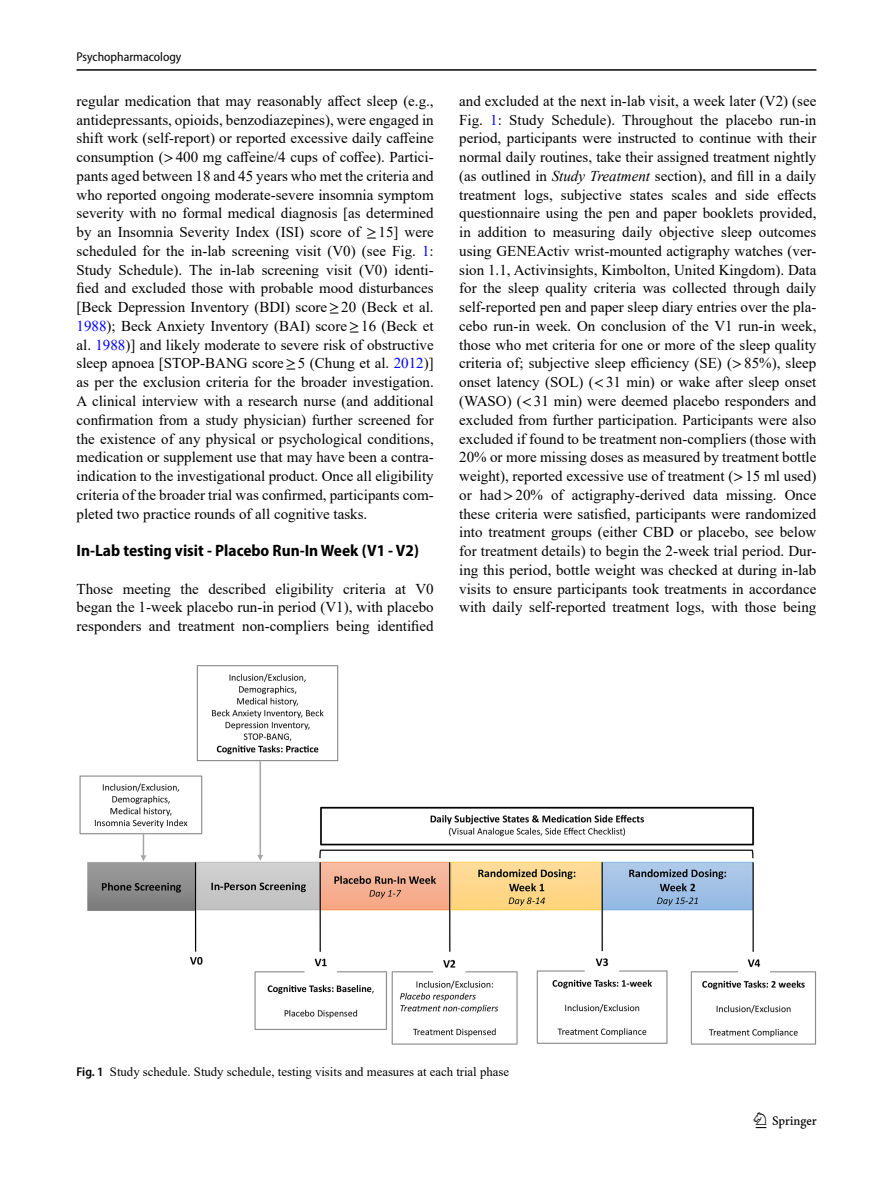
<style>
.page{position:relative;width:893px;height:1187px;background:#fff}
.page>*{position:absolute;margin:0;border:0;box-sizing:border-box;transform-origin:0 0}
.t1{font:22.5px "Springnew";color:#000}
.Head_2{font:700 semi-condensed 16.5px "Myriad Pro";color:#000}
.Body_Text{font:15px/18.8px "Times New Roman";color:#000;text-align:justify}
.Figure_Caption{font:12.75px "Times New Roman";color:#000}
.t2{font:semi-condensed 12.75px "Myriad Pro";color:#000}
.s1{font-family:"STIX"}
.s2{color:#00f}
.s3{font-style:italic}
.s4{font-family:"Myriad Pro";font-weight:600;font-stretch:semi-condensed}
</style>
<div class="page">
<hr style="left:77px;top:69px;width:739px;height:2px;background:#000">
<img style="left:79px;top:665px;width:737px;height:380px">
<p class="t2" style="left:77px;top:49px;width:106px">Psychopharmacology</p>
<p class="Body_Text" style="left:77px;top:91px;width:359px">regular medication that may reasonably affect sleep (e.g., antidepressants, opioids, benzodiazepines), were engaged in shift work (self-report) or reported excessive daily caffeine consumption (<span class="s1">&gt;</span>400 mg caffeine/4 cups of coffee). Partici&shy;pants aged between 18 and 45 years who met the criteria and who reported ongoing moderate-severe insomnia symptom severity with no formal medical diagnosis [as determined by an Insomnia Severity Index (ISI) score of <span class="s1">≥</span>15] were scheduled for the in-lab screening visit (V0) (see Fig. <span class="s2">1</span>:<br>Study Schedule). The in-lab screening visit (V0) identi&shy;fied and excluded those with probable mood disturbances [Beck Depression Inventory (BDI) score<span class="s1">≥</span>20 (Beck et al.<br><span class="s2">1988</span>); Beck Anxiety Inventory (BAI) score<span class="s1">≥</span>16 (Beck et al. <span class="s2">1988</span>)] and likely moderate to severe risk of obstructive sleep apnoea [STOP-BANG score<span class="s1">≥</span>5 (Chung et al. <span class="s2">2012</span>)] as per the exclusion criteria for the broader investigation.<br>A clinical interview with a research nurse (and additional confirmation from a study physician) further screened for the existence of any physical or psychological conditions, medication or supplement use that may have been a contra&shy;indication to the investigational product. Once all eligibility criteria of the broader trial was confirmed, participants com&shy;pleted two practice rounds of all cognitive tasks.</p>
<p class="Head_2" style="left:77px;top:540px;width:344px">In-Lab testing visit - Placebo Run-In Week (V1 - V2)</p>
<p class="Body_Text" style="left:77px;top:578px;width:359px">Those meeting the described eligibility criteria at V0 began the 1-week placebo run-in period (V1), with placebo responders and treatment non-compliers being identified</p>
<p class="Body_Text" style="left:459px;top:91px;width:359px">and excluded at the next in-lab visit, a week later (V2) (see Fig. <span class="s2">1</span>: Study Schedule). Throughout the placebo run-in period, participants were instructed to continue with their normal daily routines, take their assigned treatment nightly (as outlined in <span class="s3">Study Treatment</span> section), and fill in a daily treatment logs, subjective states scales and side effects questionnaire using the pen and paper booklets provided, in addition to measuring daily objective sleep outcomes using GENEActiv wrist-mounted actigraphy watches (ver&shy;sion 1.1, Activinsights, Kimbolton, United Kingdom). Data for the sleep quality criteria was collected through daily self-reported pen and paper sleep diary entries over the pla&shy;cebo run-in week. On conclusion of the V1 run-in week, those who met criteria for one or more of the sleep quality criteria of; subjective sleep efficiency (SE) (<span class="s1">&gt;</span>85%), sleep onset latency (SOL) (<span class="s1">&lt;</span>31 min) or wake after sleep onset (WASO) (<span class="s1">&lt;</span>31 min) were deemed placebo responders and excluded from further participation. Participants were also excluded if found to be treatment non-compliers (those with 20% or more missing doses as measured by treatment bottle weight), reported excessive use of treatment (<span class="s1">&gt;</span>15 ml used) or had<span class="s1">&gt;</span>20% of actigraphy-derived data missing. Once these criteria were satisfied, participants were randomized into treatment groups (either CBD or placebo, see below for treatment details) to begin the 2-week trial period. Dur&shy;ing this period, bottle weight was checked at during in-lab visits to ensure participants took treatments in accordance with daily self-reported treatment logs, with those being</p>
<p class="Figure_Caption" style="left:77px;top:1062px;width:434px"><span class="s4">Fig. 1</span> Study schedule. Study schedule, testing visits and measures at each trial phase</p>
<h1 class="t1" style="left:756px;top:1107px;width:63px">1 3</h1>
</div>
